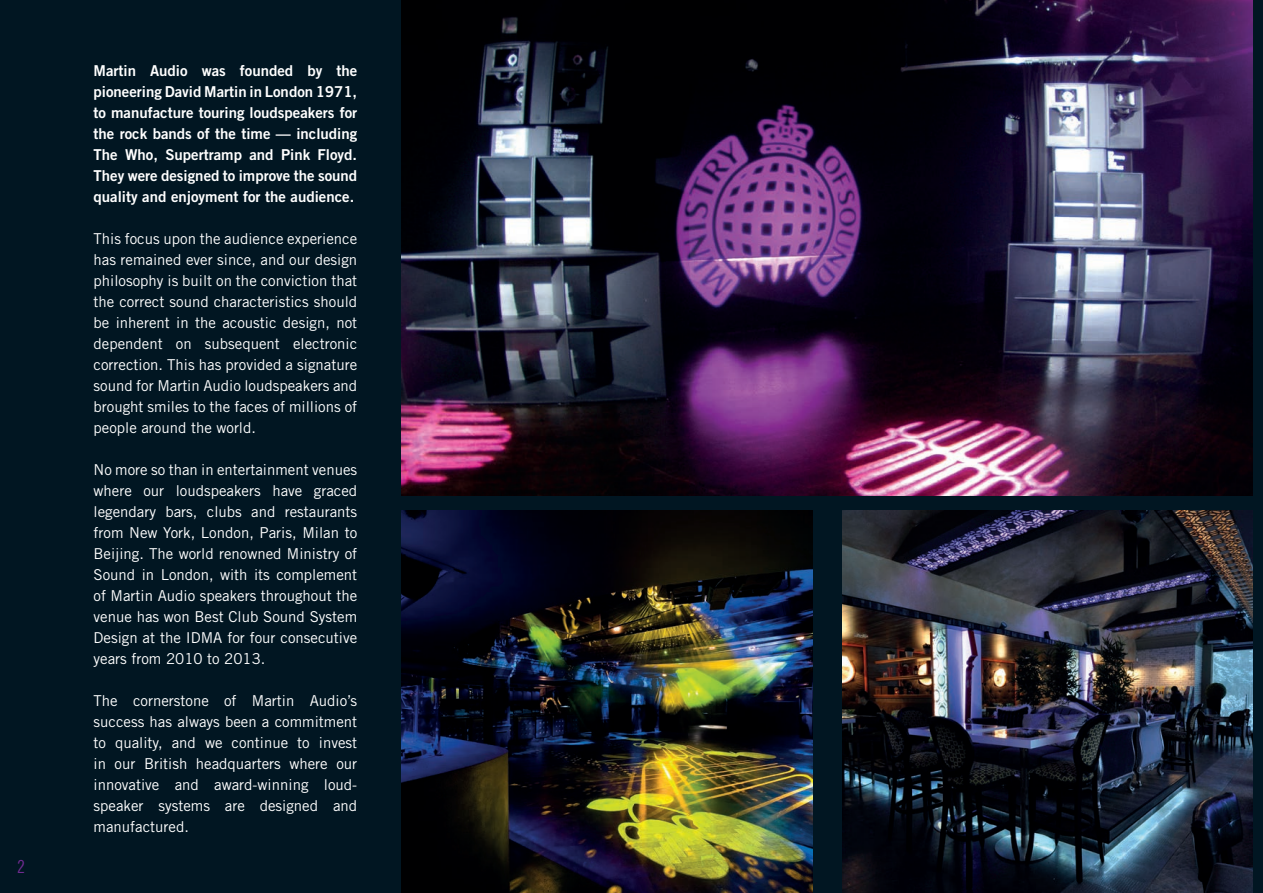
<style>
.page{position:relative;width:1263px;height:893px;background:#011622}
.page>*{position:absolute;margin:0;border:0;box-sizing:border-box;transform-origin:0 0}
.t1{font:18px "Trade Gothic Cond Eighteen";color:#702b91}
.t2{font:15px/21px "Trade Gothic";color:#fff;text-align:justify}
.t3{font:15px/21px "Trade Gothic Bold Two";color:#fff;text-align:justify}
</style>
<div class="page">
<img style="left:402px;top:0;width:851px;height:495px">
<img style="left:402px;top:510px;width:410px;height:383px">
<img style="left:842px;top:510px;width:410px;height:383px">
<p class="t1" style="left:17px;top:856px;width:9px">2</p>
<p class="t3" style="left:94px;top:60px;width:265px">Martin Audio was founded by the pioneering David Martin in London 1971, to manufacture touring loudspeakers for the rock bands of the time — including The Who, Supertramp and Pink Floyd.<br>They were designed to improve the sound quality and enjoyment for the audience.</p>
<p class="t2" style="left:94px;top:228px;width:265px">This focus upon the audience experience has remained ever since, and our design philosophy is built on the conviction that the correct sound characteristics should be inherent in the acoustic design, not dependent on subsequent electronic correction. This has provided a signature sound for Martin Audio loudspeakers and brought smiles to the faces of millions of people around the world.</p>
<p class="t2" style="left:94px;top:459px;width:265px">No more so than in entertainment venues where our loudspeakers have graced legendary bars, clubs and restaurants from New York, London, Paris, Milan to Beijing. The world renowned Ministry of Sound in London, with its complement of Martin Audio speakers throughout the venue has won Best Club Sound System Design at the IDMA for four consecutive years from 2010 to 2013.</p>
<p class="t2" style="left:94px;top:690px;width:265px">The cornerstone of Martin Audio’s success has always been a commitment to quality, and we continue to invest in our British headquarters where our innovative and award-winning loud&shy;speaker systems are designed and manufactured.</p>
</div>
